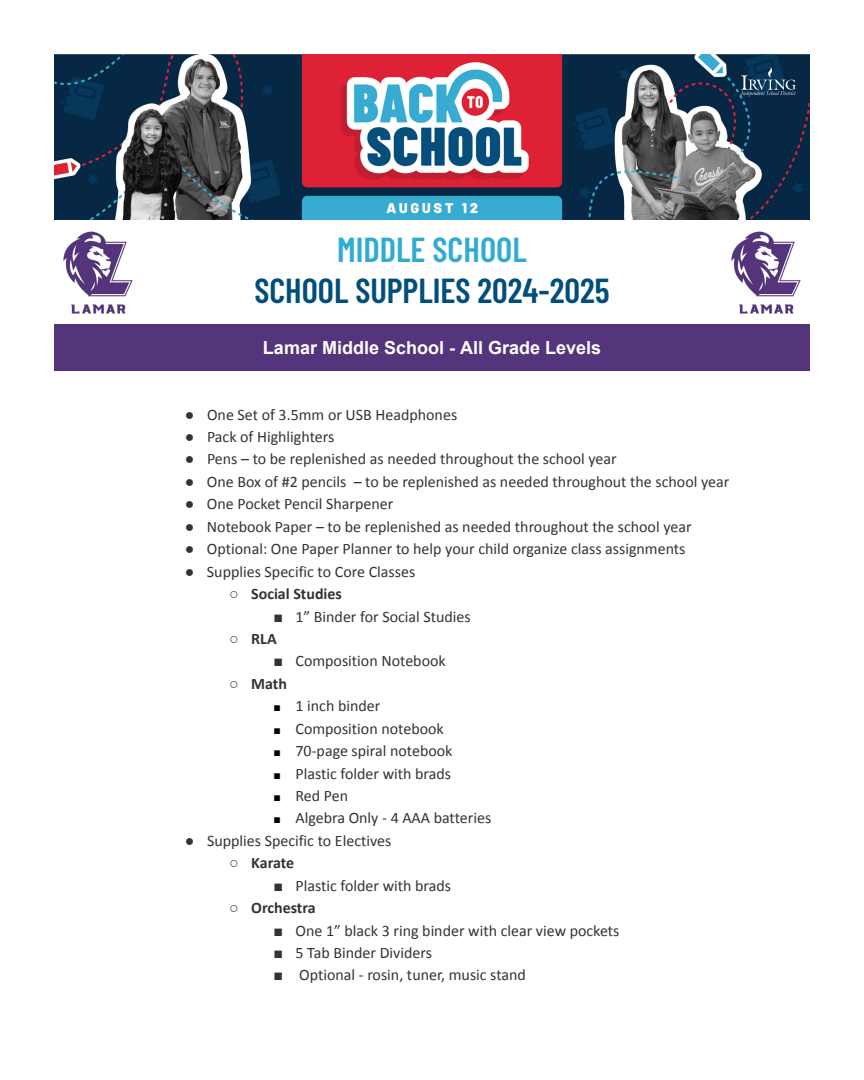
<style>
.page{position:relative;width:864px;height:1080px;background:#fff}
.page>*{position:absolute;margin:0;border:0;box-sizing:border-box;transform-origin:0 0}
.t1{font:600 34.65px "Barlow Condensed";color:#004e7c}
.t2{font:600 34.65px "Barlow Condensed";color:#31abd3}
.t3{font:700 18px "Arial";color:#fff}
.t4{font:16.05px "Calibri";color:#333}
.t5{font:700 16.05px "Calibri";color:#333}
.s1{font-family:"Arial"}
.s2{font-family:"Arial";font-weight:400}
.s3{font-family:"Arial";font-weight:700}
.s4{font-family:"Arial";font-size:12.3px;color:#000}
</style>
<div class="page">
<img style="left:54px;top:54px;width:756px;height:166px">
<svg style="left:741px;top:67px;width:55px;height:29px;background:#2a4d68"></svg>
<div style="left:54px;top:324px;width:756px;height:46px;background:#54347a"></div>
<img style="left:63px;top:231px;width:70px;height:83px">
<img style="left:731px;top:231px;width:70px;height:83px">
<h1 class="t2" style="left:337px;top:224px;width:191px">MIDDLE SCHOOL</h1>
<h1 class="t1" style="left:254px;top:266px;width:357px">SCHOOL SUPPLIES 2024-2025</h1>
<p class="t3" style="left:263px;top:336px;width:340px">Lamar Middle School - All Grade Levels</p>
<p class="t4" style="left:185px;top:406px;width:274px"><span class="s1">●</span> One Set of 3.5mm or USB Headphones</p>
<p class="t4" style="left:185px;top:428px;width:151px"><span class="s1">●</span> Pack of Highlighters</p>
<p class="t4" style="left:185px;top:451px;width:433px"><span class="s1">●</span> Pens – to be replenished as needed throughout the school year</p>
<p class="t4" style="left:185px;top:473px;width:546px"><span class="s1">●</span> One Box of #2 pencils – to be replenished as needed throughout the school year</p>
<p class="t4" style="left:185px;top:496px;width:210px"><span class="s1">●</span> One Pocket Pencil Sharpener</p>
<p class="t4" style="left:185px;top:518px;width:508px"><span class="s1">●</span> Notebook Paper – to be replenished as needed throughout the school year</p>
<p class="t4" style="left:185px;top:541px;width:502px"><span class="s1">●</span> Optional: One Paper Planner to help your child organize class assignments</p>
<p class="t4" style="left:185px;top:563px;width:232px"><span class="s1">●</span> Supplies Specific to Core Classes</p>
<p class="t5" style="left:229px;top:585px;width:114px"><span class="s2">○</span> Social Studies</p>
<p class="t4" style="left:273px;top:608px;width:199px"><span class="s1">■</span> 1” Binder for Social Studies</p>
<p class="t5" style="left:229px;top:630px;width:49px"><span class="s1">○</span> RLA</p>
<p class="t4" style="left:273px;top:653px;width:174px"><span class="s3">■</span> Composition Notebook</p>
<p class="t5" style="left:229px;top:675px;width:59px"><span class="s1">○</span> Math</p>
<p class="t4" style="left:273px;top:698px;width:109px"><span class="s4">■</span> 1 inch binder</p>
<p class="t4" style="left:273px;top:720px;width:172px"><span class="s4">■</span> Composition notebook</p>
<p class="t4" style="left:273px;top:743px;width:181px"><span class="s4">■</span> 70-page spiral notebook</p>
<p class="t4" style="left:273px;top:765px;width:179px"><span class="s4">■</span> Plastic folder with brads</p>
<p class="t4" style="left:273px;top:787px;width:76px"><span class="s4">■</span> Red Pen</p>
<p class="t4" style="left:273px;top:810px;width:219px"><span class="s4">■</span> Algebra Only - 4 AAA batteries</p>
<p class="t4" style="left:185px;top:832px;width:208px"><span class="s1">●</span> Supplies Specific to Electives</p>
<p class="t5" style="left:229px;top:855px;width:66px"><span class="s1">○</span> Karate</p>
<p class="t4" style="left:273px;top:877px;width:179px"><span class="s3">■</span> Plastic folder with brads</p>
<p class="t5" style="left:229px;top:899px;width:88px"><span class="s1">○</span> Orchestra</p>
<p class="t4" style="left:273px;top:922px;width:348px"><span class="s1">■</span> One 1” black 3 ring binder with clear view pockets</p>
<p class="t4" style="left:273px;top:944px;width:160px"><span class="s1">■</span> 5 Tab Binder Dividers</p>
<p class="t4" style="left:273px;top:967px;width:254px"><span class="s1">■</span> Optional - rosin, tuner, music stand</p>
</div>
